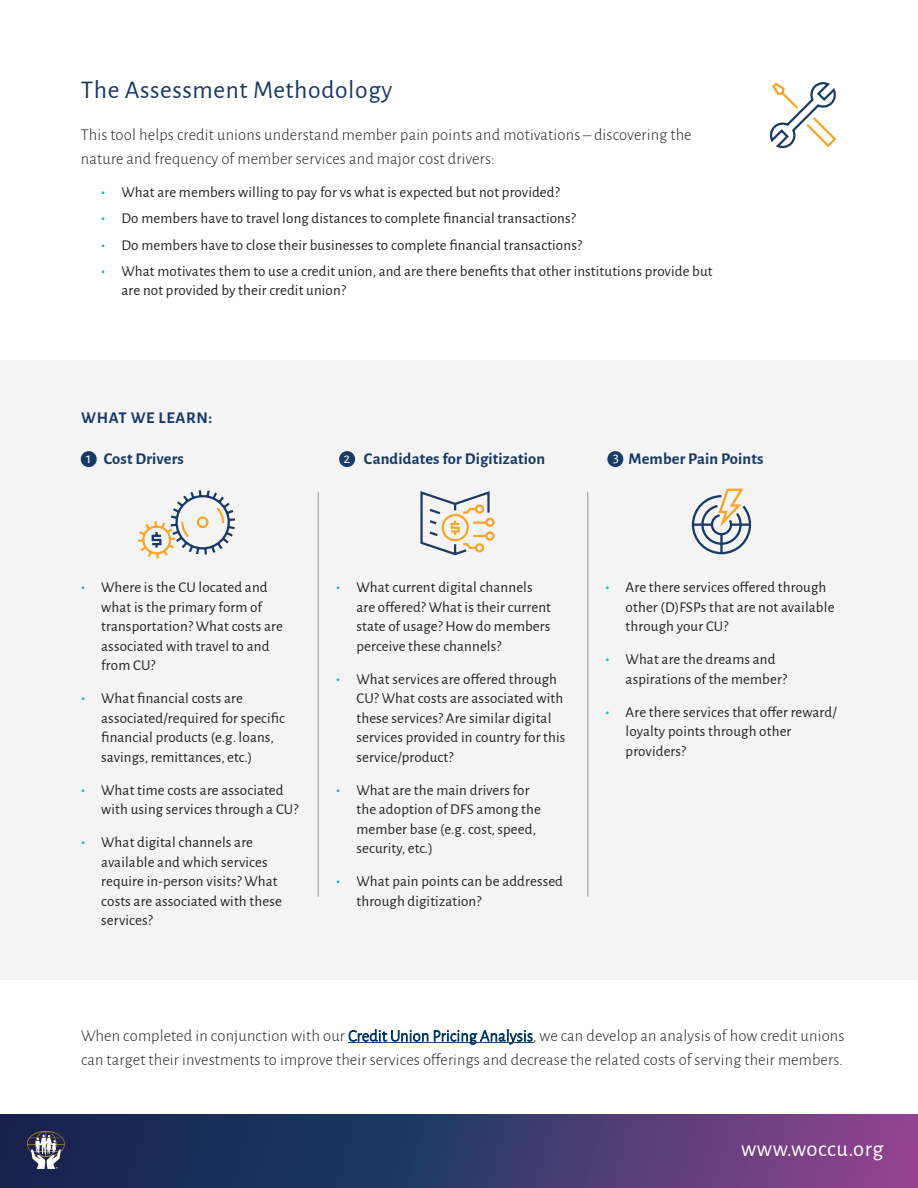
<style>
.page{position:relative;width:918px;height:1188px;background:#fff}
.page>*{position:absolute;margin:0;border:0;box-sizing:border-box;transform-origin:0 0}
.t1{font:25.5px "Alegreya Sans";letter-spacing:.025em;color:#163966}
.t2{font:22.5px "Alegreya Sans";letter-spacing:.025em;color:#fff}
.t3{font:300 16.5px/24px "Alegreya Sans";letter-spacing:.01em;color:#212121}
.t4{font:700 16.5px "Alegreya Sans";letter-spacing:.01em;color:#163966}
.t5{font:700 16.5px "Alegreya Sans";letter-spacing:.04em;color:#163966}
.t6{font:15px/19.5px "Alegreya Sans";letter-spacing:.01em;color:#212121}
.t7{font:15px "Alegreya Sans";color:#fff}
.s1{font-weight:700;color:#0ab9c9}
.s2{color:#003769}
</style>
<div class="page">
<div style="left:0;top:360px;width:918px;height:620px;background:#f4f4f4"></div>
<svg style="left:0;top:1115px;width:918px;height:73px;background:#3d376c"></svg>
<svg style="left:27px;top:1131px;width:38px;height:38px"></svg>
<div style="left:81px;top:451px;width:16px;height:16px;background:#183a67;border-radius:50%"></div>
<div style="left:339px;top:451px;width:16px;height:16px;background:#183a67;border-radius:50%"></div>
<div style="left:607px;top:451px;width:16px;height:16px;background:#183a67;border-radius:50%"></div>
<svg style="left:138px;top:490px;width:97px;height:69px"></svg>
<svg style="left:769px;top:82px;width:68px;height:67px"></svg>
<svg style="left:691px;top:488px;width:61px;height:67px"></svg>
<hr style="left:720px;top:534px;width:3px;height:19px;background:#1a3b66">
<svg style="left:420px;top:491px;width:75px;height:65px"></svg>
<hr style="left:318px;top:492px;width:1px;height:405px;background:#909090">
<hr style="left:588px;top:492px;width:1px;height:405px;background:#909090">
<svg style="left:348px;top:1042px;width:185px;height:1px"></svg>
<h1 class="t1" style="left:81px;top:72px;width:313px">The Assessment Methodology</h1>
<p class="t3" style="left:81px;top:122px;width:612px">This tool helps credit unions understand member pain points and motivations – discovering the nature and frequency of member services and major cost drivers:</p>
<p class="t6" style="left:101px;top:182px;width:460px"><span class="s1">•</span> What are members willing to pay for vs what is expected but not provided?</p>
<p class="t6" style="left:101px;top:208px;width:476px"><span class="s1">•</span> Do members have to travel long distances to complete financial transactions?</p>
<p class="t6" style="left:101px;top:234px;width:482px"><span class="s1">•</span> Do members have to close their businesses to complete financial transactions?</p>
<p class="t6" style="left:122px;top:261px;width:593px;text-indent:-20px"><span class="s1">•</span> What motivates them to use a credit union, and are there benefits that other institutions provide but are not provided by their credit union?</p>
<p class="t5" style="left:81px;top:406px;width:133px">WHAT WE LEARN:</p>
<p class="t7" style="left:86px;top:448px;width:7px">1</p>
<p class="t7" style="left:344px;top:448px;width:8px">2</p>
<p class="t7" style="left:613px;top:447px;width:8px">3</p>
<p class="t4" style="left:104px;top:447px;width:82px">Cost Drivers</p>
<p class="t4" style="left:364px;top:447px;width:183px">Candidates for Digitization</p>
<p class="t4" style="left:629px;top:447px;width:136px">Member Pain Points</p>
<p class="t6" style="left:101px;top:577px;width:183px;text-indent:-20px"><span class="s1">•</span> Where is the CU located and what is the primary form of transportation? What costs are associated with travel to and from CU?</p>
<p class="t6" style="left:101px;top:688px;width:185px;text-indent:-20px"><span class="s1">•</span> What financial costs are associated/required for specific financial products (e.g. loans, savings, remittances, etc.)</p>
<p class="t6" style="left:101px;top:779px;width:199px;text-indent:-20px"><span class="s1">•</span> What time costs are associated with using services through a CU?</p>
<p class="t6" style="left:101px;top:832px;width:182px;text-indent:-20px"><span class="s1">•</span> What digital channels are available and which services require in-person visits? What costs are associated with these services?</p>
<p class="t6" style="left:356px;top:577px;width:196px;text-indent:-20px"><span class="s1">•</span> What current digital channels are offered? What is their current state of usage? How do members perceive these channels?</p>
<p class="t6" style="left:356px;top:668px;width:211px;text-indent:-20px"><span class="s1">•</span> What services are offered through<br>CU? What costs are associated with these services? Are similar digital services provided in country for this service/product?</p>
<p class="t6" style="left:356px;top:779px;width:186px;text-indent:-20px"><span class="s1">•</span> What are the main drivers for the adoption of DFS among the member base (e.g. cost, speed, security, etc.)</p>
<p class="t6" style="left:356px;top:871px;width:208px;text-indent:-20px"><span class="s1">•</span> What pain points can be addressed through digitization?</p>
<p class="t6" style="left:626px;top:577px;width:210px;text-indent:-20px"><span class="s1">•</span> Are there services offered through other (D)FSPs that are not available through your CU?</p>
<p class="t6" style="left:626px;top:649px;width:163px;text-indent:-20px"><span class="s1">•</span> What are the dreams and aspirations of the member?</p>
<p class="t6" style="left:626px;top:701px;width:213px;text-indent:-20px"><span class="s1">•</span> Are there services that offer reward/ loyalty points through other providers?</p>
<p class="t3" style="left:81px;top:1023px;width:765px">When completed in conjunction with our <span class="s2">Credit Union Pricing Analysis</span>, we can develop an analysis of how credit unions can target their investments to improve their services offerings and decrease the related costs of serving their members.</p>
<h2 class="t2" style="left:741px;top:1133px;width:144px">www.woccu.org</h2>
</div>
